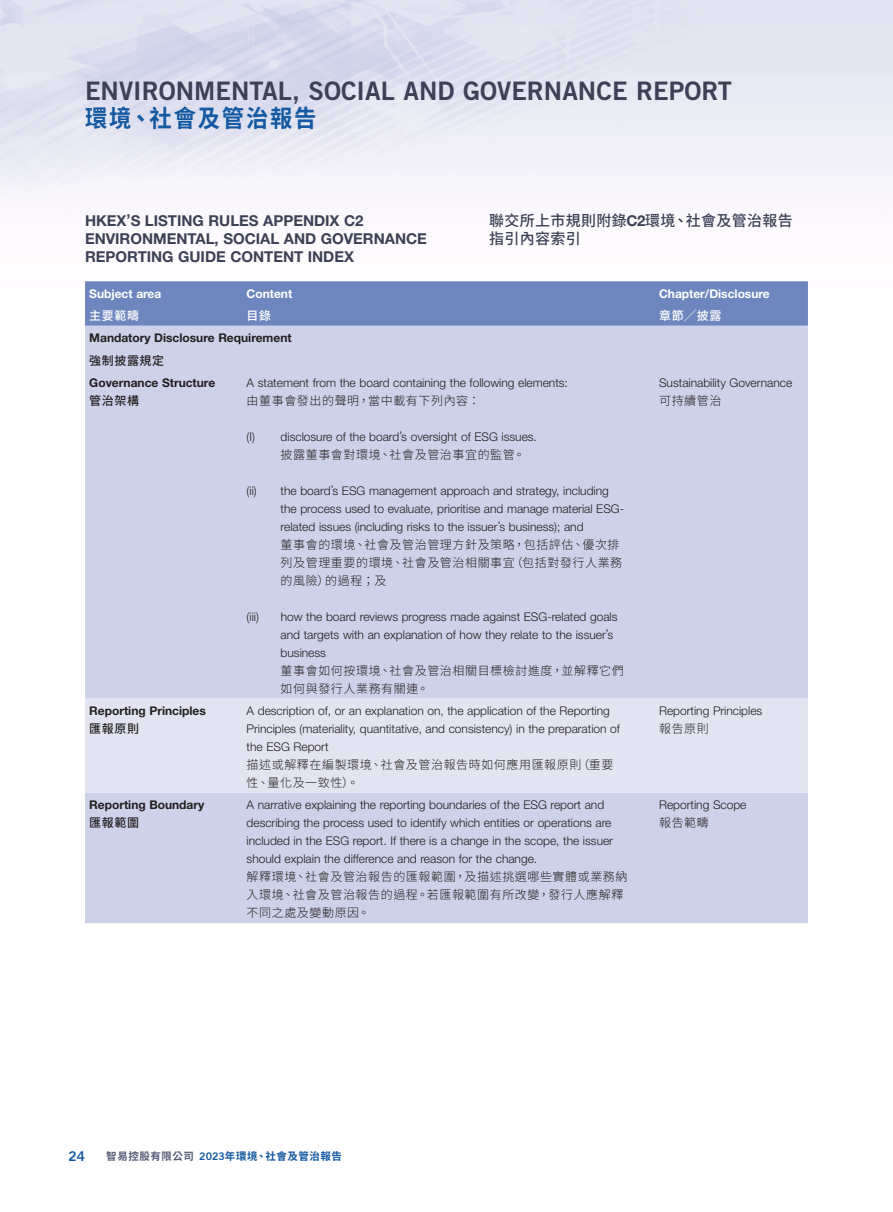
<style>
.page{position:relative;width:893px;height:1212px;background:#fff}
.page>*{position:absolute;margin:0;border:0;box-sizing:border-box;transform-origin:0 0}
.t1{font:25.5px "Trade Gothic LT Std Bd 2";color:#3d4156}
.t2{font:700 24px "Source Han Sans TC";letter-spacing:.08em;color:#1459a1;scale:.93 1}
.Heading_1{font:700 15px/18px "Helvetica Neue LT Std";color:#3d4156}
.C_Heading_1{font:500 15px/18px "Source Han Sans TC";letter-spacing:.025em;color:#3d4156}
.t3{font:13.5px "Trade Gothic LT Std Bd 2";color:#1459a1}
.Body_Text{font:300 12px/18px "Helvetica Neue LT Std";color:#231f20}
.Body_Text-2{font:300 12px/18px "Source Han Sans TC";letter-spacing:.05em;color:#231f20}
.Body_Text-3{font:700 12px "Helvetica Neue LT Std";color:#231f20}
.Body_Text-4{font:700 12px "Helvetica Neue LT Std";color:#fff}
.Body_Text-5{font:500 12px "Source Han Sans TC";letter-spacing:.05em;color:#231f20}
.Body_Text-6{font:500 12px "Source Han Sans TC";letter-spacing:.05em;color:#fff}
.t4{font:700 10.5px "Source Han Sans TC";letter-spacing:.05em;color:#1459a1}
.s1{font-family:"Helvetica Neue LT Std";font-weight:700}
.s2{color:#565d77}
.s3{font-family:"Trade Gothic LT Std Bd 2";font-weight:400}
</style>
<div class="page">
<div style="left:85px;top:281px;width:723px;height:45px;background:#6e86be"></div>
<div style="left:85px;top:326px;width:723px;height:597px;background:#cdd2e8"></div>
<div style="left:85px;top:698px;width:723px;height:95px;background:#e2e4f1"></div>
<h1 class="t1" style="left:85px;top:75px;width:649px">ENVIRONMENTAL, SOCIAL AND GOVERNANCE REPORT</h1>
<h2 class="t2" style="left:85px;top:105px;width:251px">環境、社會及管治報告</h2>
<p class="C_Heading_1" style="left:489px;top:212px;width:305px">聯交所上市規則附錄<span class="s1">C2</span>環境、社會及管治報告指引內容索引</p>
<p class="Heading_1" style="left:85px;top:211px;width:343px">HKEX’S LISTING RULES APPENDIX C2<br>ENVIRONMENTAL, SOCIAL AND GOVERNANCE<br>REPORTING GUIDE CONTENT INDEX</p>
<p class="Body_Text-4" style="left:89px;top:286px;width:74px">Subject area</p>
<p class="Body_Text-4" style="left:247px;top:286px;width:47px">Content</p>
<p class="Body_Text-4" style="left:659px;top:286px;width:112px">Chapter/Disclosure</p>
<p class="Body_Text-6" style="left:89px;top:309px;width:51px">主要範疇</p>
<p class="Body_Text-6" style="left:247px;top:309px;width:26px">目錄</p>
<p class="Body_Text-6" style="left:659px;top:309px;width:64px">章節╱披露</p>
<p class="Body_Text-3" style="left:89px;top:331px;width:204px">Mandatory Disclosure Requirement</p>
<p class="Body_Text-5" style="left:89px;top:353px;width:76px">強制披露規定</p>
<p class="Body_Text-3" style="left:89px;top:375px;width:127px">Governance Structure</p>
<p class="Body_Text-5" style="left:89px;top:394px;width:51px">管治架構</p>
<p class="Body_Text" style="left:659px;top:373px;width:135px">Sustainability Governance</p>
<p class="Body_Text-2" style="left:659px;top:392px;width:64px">可持續管治</p>
<p class="Body_Text" style="left:247px;top:373px;width:323px">A statement from the board containing the following elements:</p>
<p class="Body_Text-2" style="left:247px;top:392px;width:235px">由董事會發出的聲明，當中載有下列內容：</p>
<p class="Body_Text" style="left:247px;top:427px;width:292px">(I) disclosure of the board’s oversight of ESG issues.</p>
<p class="Body_Text-2" style="left:281px;top:446px;width:246px">披露董事會對環境、社會及管治事宜的監管。</p>
<p class="Body_Text" style="left:247px;top:481px;width:12px">(ii)</p>
<p class="Body_Text" style="left:281px;top:481px;width:345px">the board’s ESG management approach and strategy, including the process used to evaluate, prioritise and manage material ESG&shy;related issues (including risks to the issuer’s business); and</p>
<p class="Body_Text-2" style="left:281px;top:536px;width:343px">董事會的環境、社會及管治管理方針及策略，包括評估、優次排列及管理重要的環境、社會及管治相關事宜（包括對發行人業務的風險）的過程；及</p>
<p class="Body_Text" style="left:247px;top:607px;width:14px">(iii)</p>
<p class="Body_Text" style="left:281px;top:607px;width:338px">how the board reviews progress made against ESG-related goals and targets with an explanation of how they relate to the issuer’s business</p>
<p class="Body_Text-2" style="left:281px;top:662px;width:345px">董事會如何按環境、社會及管治相關目標檢討進度，並解釋它們如何與發行人業務有關連。</p>
<p class="Body_Text-3" style="left:89px;top:703px;width:118px">Reporting Principles</p>
<p class="Body_Text-5" style="left:89px;top:722px;width:51px">匯報原則</p>
<p class="Body_Text-3" style="left:89px;top:798px;width:117px">Reporting Boundary</p>
<p class="Body_Text-5" style="left:89px;top:816px;width:51px">匯報範圍</p>
<p class="Body_Text" style="left:247px;top:702px;width:375px">A description of, or an explanation on, the application of the Reporting<br>Principles (materiality, quantitative, and consistency) in the preparation of the ESG Report</p>
<p class="Body_Text-2" style="left:247px;top:756px;width:368px">描述或解釋在編製環境、社會及管治報告時如何應用匯報原則（重要性、量化及一致性）。</p>
<p class="Body_Text" style="left:247px;top:796px;width:368px">A narrative explaining the reporting boundaries of the ESG report and describing the process used to identify which entities or operations are included in the ESG report. If there is a change in the scope, the issuer should explain the difference and reason for the change.</p>
<p class="Body_Text-2" style="left:247px;top:868px;width:382px">解釋環境、社會及管治報告的匯報範圍，及描述挑選哪些實體或業務納入環境、社會及管治報告的過程。若匯報範圍有所改變，發行人應解釋不同之處及變動原因。</p>
<p class="Body_Text" style="left:659px;top:702px;width:105px">Reporting Principles</p>
<p class="Body_Text-2" style="left:659px;top:720px;width:51px">報告原則</p>
<p class="Body_Text" style="left:659px;top:796px;width:89px">Reporting Scope</p>
<p class="Body_Text-2" style="left:659px;top:814px;width:51px">報告範疇</p>
<p class="t3" style="left:69px;top:1148px;width:18px">24</p>
<p class="t4" style="left:106px;top:1150px;width:237px"><span class="s2">智易控股有限公司</span> <span class="s3">2023</span>年環境、社會及管治報告</p>
</div>
